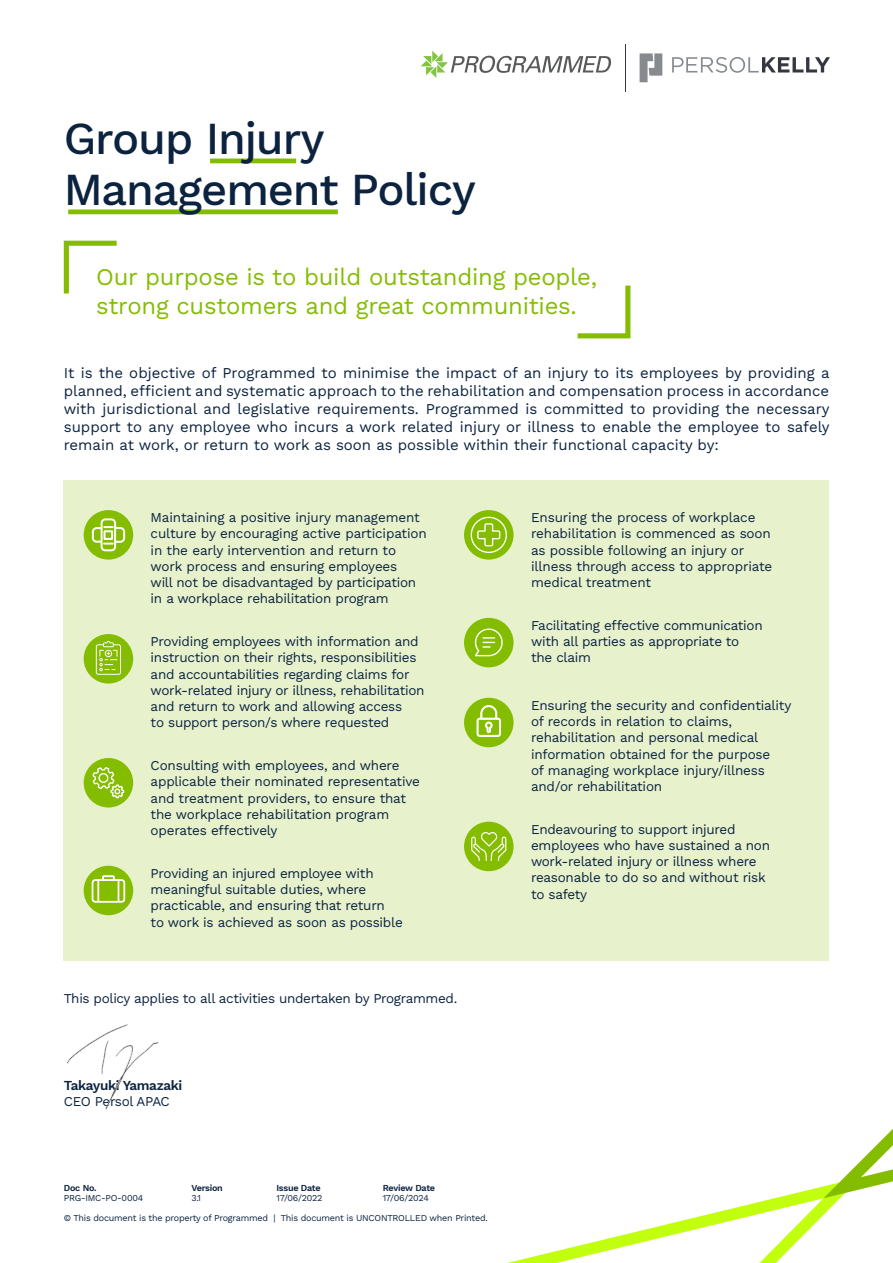
<style>
.page{position:relative;width:893px;height:1263px;background:#fff}
.page>*{position:absolute;margin:0;border:0;box-sizing:border-box;transform-origin:0 0}
.t1{font:500 45px/51px "Work Sans";letter-spacing:-.025em;color:#0c2340}
.t2{font:23.85px/29px "Work Sans";letter-spacing:-.01em;color:#84bd00}
.t3{font:15px/18px "Work Sans";color:#0c2340;text-align:justify}
.t4{font:13.5px/16.2px "Work Sans";letter-spacing:-.02em;color:#0c2340}
.t5{font:600 13.5px "Work Sans";letter-spacing:-.025em;color:#0c2340}
.t6{font:9px "Work Sans";letter-spacing:-.025em;color:#0c2340}
.t7{font:600 9px "Work Sans";letter-spacing:-.025em;color:#0c2340}
</style>
<div class="page">
<svg style="left:63px;top:240px;width:54px;height:54px"></svg>
<svg style="left:577px;top:285px;width:54px;height:54px"></svg>
<div style="left:64px;top:480px;width:765px;height:481px;background:#e7f2cc"></div>
<div style="left:84px;top:634px;width:49px;height:49px;background:#84bd00;border-radius:50%"></div>
<div style="left:84px;top:866px;width:49px;height:49px;background:#84bd00;border-radius:50%"></div>
<div style="left:464px;top:822px;width:50px;height:49px;background:#84bd00;border-radius:50%"></div>
<div style="left:84px;top:510px;width:49px;height:50px;background:#84bd00;border-radius:50%"></div>
<div style="left:464px;top:510px;width:50px;height:50px;background:#84bd00;border-radius:50%"></div>
<div style="left:84px;top:758px;width:49px;height:49px;background:#84bd00;border-radius:50%"></div>
<div style="left:464px;top:698px;width:50px;height:49px;background:#84bd00;border-radius:50%"></div>
<hr style="left:625px;top:44px;width:1px;height:47px;background:#343741">
<svg style="left:640px;top:53px;width:22px;height:29px"></svg>
<svg style="left:672px;top:57px;width:158px;height:16px"></svg>
<svg style="left:421px;top:51px;width:190px;height:27px"></svg>
<svg style="left:507px;top:1128px;width:386px;height:135px"></svg>
<hr style="left:210px;top:159px;width:86px;height:4px;background:#84bd00">
<div style="left:68px;top:209px;width:270px;height:5px;background:#84bd00"></div>
<div style="left:464px;top:618px;width:50px;height:49px;background:#84bd00;border-radius:50%"></div>
<svg style="left:474px;top:628px;width:29px;height:28px"></svg>
<svg style="left:470px;top:516px;width:38px;height:38px"></svg>
<svg style="left:92px;top:767px;width:33px;height:32px"></svg>
<svg style="left:471px;top:832px;width:35px;height:29px"></svg>
<svg style="left:92px;top:875px;width:33px;height:28px"></svg>
<svg style="left:92px;top:518px;width:33px;height:33px"></svg>
<svg style="left:477px;top:705px;width:24px;height:32px"></svg>
<svg style="left:96px;top:641px;width:25px;height:34px"></svg>
<img style="left:67px;top:1024px;width:92px;height:86px">
<h1 class="t1" style="left:64px;top:115px;width:414px">Group Injury<br>Management Policy</h1>
<h2 class="t2" style="left:96px;top:262px;width:502px">Our purpose is to build outstanding people, strong customers and great communities.</h2>
<p class="t3" style="left:64px;top:363px;width:767px">It is the objective of Programmed to minimise the impact of an injury to its employees by providing a planned, efficient and systematic approach to the rehabilitation and compensation process in accordance with jurisdictional and legislative requirements. Programmed is committed to providing the necessary support to any employee who incurs a work related injury or illness to enable the employee to safely remain at work, or return to work as soon as possible within their functional capacity by:</p>
<p class="t4" style="left:151px;top:509px;width:278px">Maintaining a positive injury management culture by encouraging active participation in the early intervention and return to work process and ensuring employees<br>will not be disadvantaged by participation in a workplace rehabilitation program</p>
<p class="t4" style="left:531px;top:509px;width:243px">Ensuring the process of workplace rehabilitation is commenced as soon as possible following an injury or illness through access to appropriate medical treatment</p>
<p class="t4" style="left:151px;top:633px;width:275px">Providing employees with information and instruction on their rights, responsibilities and accountabilities regarding claims for work-related injury or illness, rehabilitation and return to work and allowing access<br>to support person/s where requested</p>
<p class="t4" style="left:151px;top:757px;width:271px">Consulting with employees, and where applicable their nominated representative and treatment providers, to ensure that the workplace rehabilitation program operates effectively</p>
<p class="t4" style="left:151px;top:865px;width:254px">Providing an injured employee with meaningful suitable duties, where practicable, and ensuring that return<br>to work is achieved as soon as possible</p>
<p class="t4" style="left:64px;top:990px;width:395px">This policy applies to all activities undertaken by Programmed.</p>
<p class="t5" style="left:64px;top:1078px;width:120px">Takayuki Yamazaki</p>
<p class="t4" style="left:64px;top:1093px;width:108px">CEO Persol APAC</p>
<p class="t7" style="left:64px;top:1182px;width:34px">Doc No.</p>
<p class="t7" style="left:191px;top:1182px;width:33px">Version</p>
<p class="t7" style="left:276px;top:1182px;width:46px">Issue Date</p>
<p class="t7" style="left:383px;top:1182px;width:54px">Review Date</p>
<p class="t6" style="left:64px;top:1191px;width:81px">PRG-IMC-PO-0004</p>
<p class="t6" style="left:191px;top:1191px;width:11px">3.1</p>
<p class="t6" style="left:276px;top:1191px;width:48px">17/06/2022</p>
<p class="t6" style="left:383px;top:1191px;width:48px">17/06/2024</p>
<p class="t6" style="left:64px;top:1211px;width:426px">© This document is the property of Programmed | This document is UNCONTROLLED when Printed.</p>
<p class="t4" style="left:531px;top:617px;width:233px">Facilitating effective communication with all parties as appropriate to the claim</p>
<p class="t4" style="left:531px;top:697px;width:262px">Ensuring the security and confidentiality of records in relation to claims, rehabilitation and personal medical information obtained for the purpose<br>of managing workplace injury/illness and/or rehabilitation</p>
<p class="t4" style="left:531px;top:821px;width:241px">Endeavouring to support injured employees who have sustained a non work-related injury or illness where reasonable to do so and without risk to safety</p>
</div>
